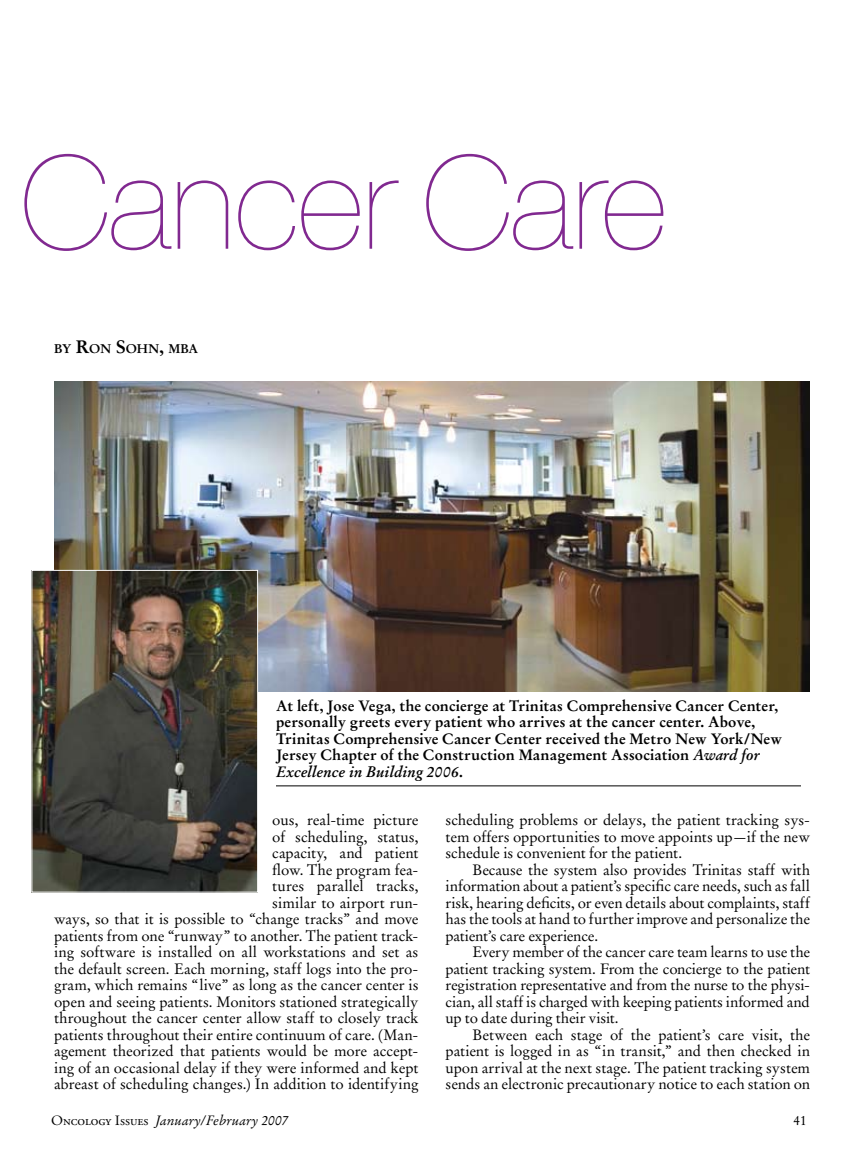
<style>
.page{position:relative;width:864px;height:1161px;background:#fff}
.page>*{position:absolute;margin:0;border:0;box-sizing:border-box;transform-origin:0 0}
.t1{font:200 129.75px "Helvetica Neue";letter-spacing:-.01em;color:#812990}
.t2{font:15px/16.5px "Stempel Garamond LT Std";letter-spacing:-.005em;color:#000;text-align:justify}
.t3{font:700 15px/16.5px "Stempel Garamond LT Std";letter-spacing:.005em;color:#000}
.t4{font:italic 13.5px "Stempel Garamond LT Std";color:#000}
.t5{font:13.5px "Stempel Garamond LT Std";color:#000}
.t6{font:700 12.6px "Stempel Garamond LT Std";letter-spacing:-.015em;color:#000}
.s1{font-size:18px}
.s2{font-style:italic}
.s3{font-style:normal}
.s4{font-family:"Adobe Garamond Exp";font-style:normal}
</style>
<div class="page">
<img style="left:54px;top:381px;width:756px;height:311px">
<img style="left:34px;top:572px;width:222px;height:318px">
<div style="left:32px;top:570px;width:226px;height:322px;border:1px solid #fff"></div>
<hr style="left:276px;top:786px;width:525px;height:1px;background:#000">
<h1 class="t1" style="left:21px;top:128px;width:647px">Cancer Care</h1>
<p class="t6" style="left:54px;top:341px;width:146px">by <span class="s1">R</span>on <span class="s1">S</span>ohn<span class="s1">,</span> mba</p>
<p class="t3" style="left:276px;top:697px;width:508px">At left, Jose Vega, the concierge at Trinitas Comprehensive Cancer Center, personally greets every patient who arrives at the cancer center. Above, Trinitas Comprehensive Cancer Center received the Metro New York/New Jersey Chapter of the Construction Management Association <span class="s2">Award for Excellence in Building 2006</span>.</p>
<p class="t2" style="left:54px;top:812px;width:366px;text-align:right">ous, real-time picture<br>of scheduling, status,<br>capacity, and patient<br>flow. The program fea-<br>tures parallel tracks,<br>similar to airport run-<br>ways, so that it is possible to “change tracks” and move patients from one “runway” to another. The patient track&shy;ing software is installed on all workstations and set as the default screen. Each morning, staff logs into the pro&shy;gram, which remains “live” as long as the cancer center is open and seeing patients. Monitors stationed strategically throughout the cancer center allow staff to closely track patients throughout their entire continuum of care. (Man&shy;agement theorized that patients would be more accept&shy;ing of an occasional delay if they were informed and kept abreast of scheduling changes.) In addition to identifying</p>
<p class="t2" style="left:446px;top:812px;width:366px">scheduling problems or delays, the patient tracking sys&shy;tem offers opportunities to move appoints up—if the new schedule is convenient for the patient.</p>
<p class="t2" style="left:446px;top:861px;width:366px;text-indent:27px">Because the system also provides Trinitas staff with information about a patient’s specific care needs, such as fall risk, hearing deficits, or even details about complaints, staff has the tools at hand to further improve and personalize the patient’s care experience.</p>
<p class="t2" style="left:446px;top:944px;width:366px;text-indent:27px">Every member of the cancer care team learns to use the patient tracking system. From the concierge to the patient registration representative and from the nurse to the physi&shy;cian, all staff is charged with keeping patients informed and up to date during their visit.</p>
<p class="t2" style="left:446px;top:1026px;width:366px;text-indent:27px">Between each stage of the patient’s care visit, the patient is logged in as “in transit,” and then checked in upon arrival at the next stage. The patient tracking system sends an electronic precautionary notice to each station on</p>
<p class="t4" style="left:51px;top:1112px;width:239px"><span class="s3">O</span><span class="s4">ncology</span> <span class="s3">I</span><span class="s4">ssues</span> January/February 2007</p>
<p class="t5" style="left:794px;top:1112px;width:15px">41</p>
</div>
